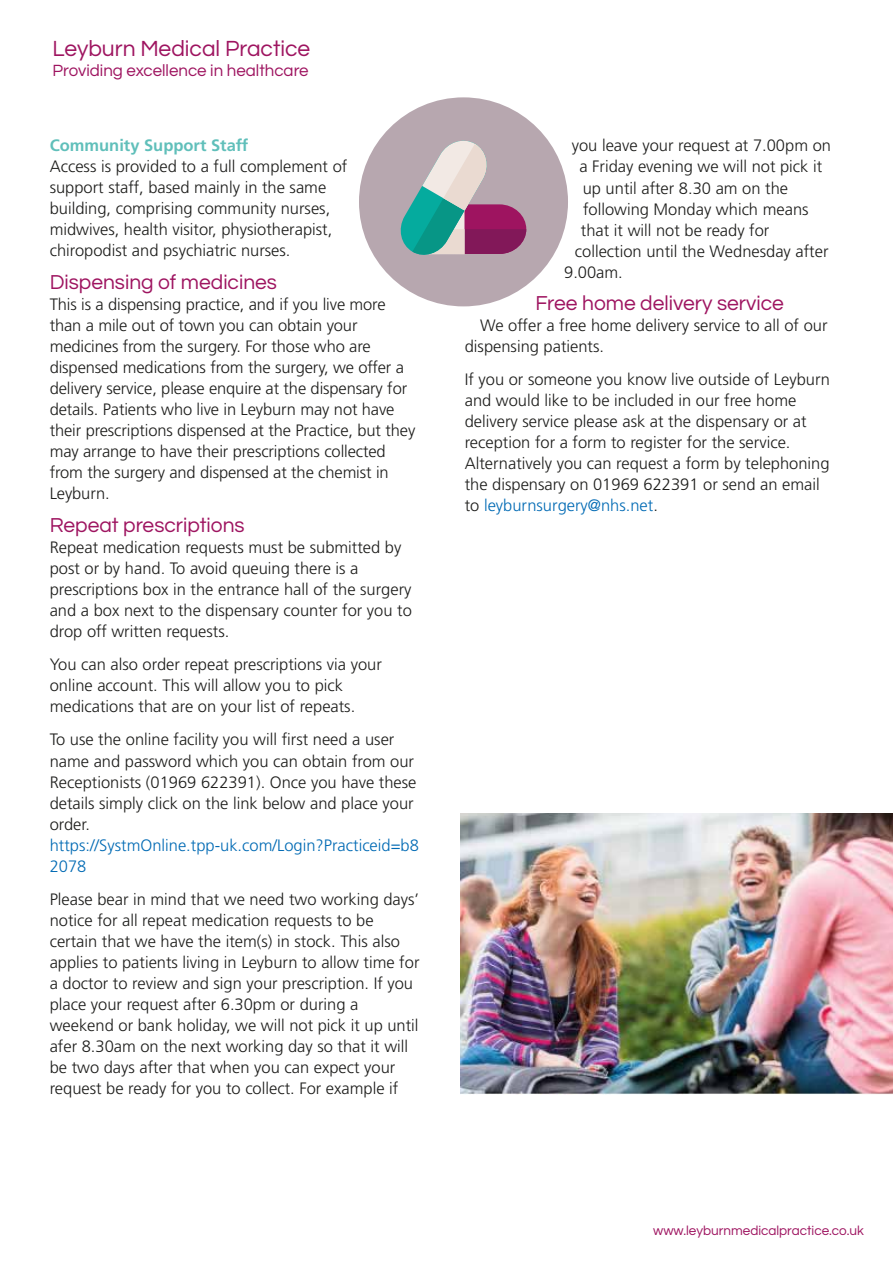
<style>
.page{position:relative;width:893px;height:1263px;background:#fff}
.page>*{position:absolute;margin:0;border:0;box-sizing:border-box;transform-origin:0 0}
.t1{font:22.8px "Questrial";color:#9e1460}
.t2{font:21px "Questrial";color:#9e1460}
.t3{font:16.95px "Questrial";color:#9e1460}
.t4{font:300 16.5px/21px "Frutiger LT Std";color:#1d1d1b}
.t5{font:300 16.5px/21px "Frutiger LT Std";color:#006ab4}
.t6{font:700 16.5px "Frutiger LT Std";color:#60bfba}
.t7{font:13.5px "Questrial";color:#9e1460}
.s1{color:#006ab4}
</style>
<div class="page">
<img style="left:460px;top:814px;width:433px;height:280px">
<div style="left:359px;top:97px;width:209px;height:209px;background:#b7a7af;border-radius:50%"></div>
<svg style="left:400px;top:140px;width:126px;height:115px"></svg>
<h1 class="t1" style="left:52px;top:37px;width:259px">Leyburn Medical Practice</h1>
<p class="t3" style="left:52px;top:62px;width:258px">Providing excellence in healthcare</p>
<p class="t6" style="left:50px;top:136px;width:200px">Community Support Staff</p>
<p class="t4" style="left:50px;top:156px;width:299px">Access is provided to a full complement of support staff, based mainly in the same building, comprising community nurses, midwives, health visitor, physiotherapist, chiropodist and psychiatric nurses.</p>
<p class="t2" style="left:50px;top:272px;width:229px">Dispensing of medicines</p>
<p class="t4" style="left:50px;top:294px;width:367px">This is a dispensing practice, and if you live more than a mile out of town you can obtain your medicines from the surgery. For those who are dispensed medications from the surgery, we offer a delivery service, please enquire at the dispensary for details. Patients who live in Leyburn may not have their prescriptions dispensed at the Practice, but they may arrange to have their prescriptions collected from the surgery and dispensed at the chemist in Leyburn.</p>
<p class="t2" style="left:50px;top:515px;width:197px">Repeat prescriptions</p>
<p class="t4" style="left:50px;top:537px;width:364px">Repeat medication requests must be submitted by post or by hand. To avoid queuing there is a prescriptions box in the entrance hall of the surgery and a box next to the dispensary counter for you to drop off written requests.</p>
<p class="t4" style="left:50px;top:654px;width:334px">You can also order repeat prescriptions via your online account. This will allow you to pick medications that are on your list of repeats.</p>
<p class="t4" style="left:50px;top:729px;width:368px">To use the online facility you will first need a user name and password which you can obtain from our Receptionists (01969 622391). Once you have these details simply click on the link below and place your order.</p>
<p class="t5" style="left:50px;top:834px;width:371px">https://SystmOnline.tpp-uk.com/Login?Practiceid=b8<br>2078</p>
<p class="t4" style="left:50px;top:888px;width:371px">Please bear in mind that we need two working days’ notice for all repeat medication requests to be certain that we have the item(s) in stock. This also applies to patients living in Leyburn to allow time for a doctor to review and sign your prescription. If you place your request after 6.30pm or during a weekend or bank holiday, we will not pick it up until afer 8.30am on the next working day so that it will be two days after that when you can expect your request be ready for you to collect. For example if</p>
<p class="t4" style="left:572px;top:136px;width:261px">you leave your request at 7.00pm on</p>
<p class="t4" style="left:579px;top:157px;width:244px">a Friday evening we will not pick it</p>
<p class="t4" style="left:583px;top:178px;width:207px">up until after 8.30 am on the</p>
<p class="t4" style="left:583px;top:199px;width:227px">following Monday which means</p>
<p class="t4" style="left:581px;top:220px;width:190px">that it will not be ready for</p>
<p class="t4" style="left:575px;top:241px;width:255px">collection until the Wednesday after</p>
<p class="t4" style="left:564px;top:262px;width:60px">9.00am.</p>
<p class="t2" style="left:536px;top:293px;width:250px">Free home delivery service</p>
<p class="t4" style="left:465px;top:315px;width:364px;text-indent:15px">We offer a free home delivery service to all of our dispensing patients.</p>
<p class="t4" style="left:465px;top:369px;width:367px">If you or someone you know live outside of Leyburn and would like to be included in our free home delivery service please ask at the dispensary or at reception for a form to register for the service.<br>Alternatively you can request a form by telephoning the dispensary on 01969 622391 or send an email to <span class="s1">leyburnsurgery@nhs.net</span>.</p>
<p class="t7" style="left:653px;top:1223px;width:212px">www.leyburnmedicalpractice.co.uk</p>
</div>
